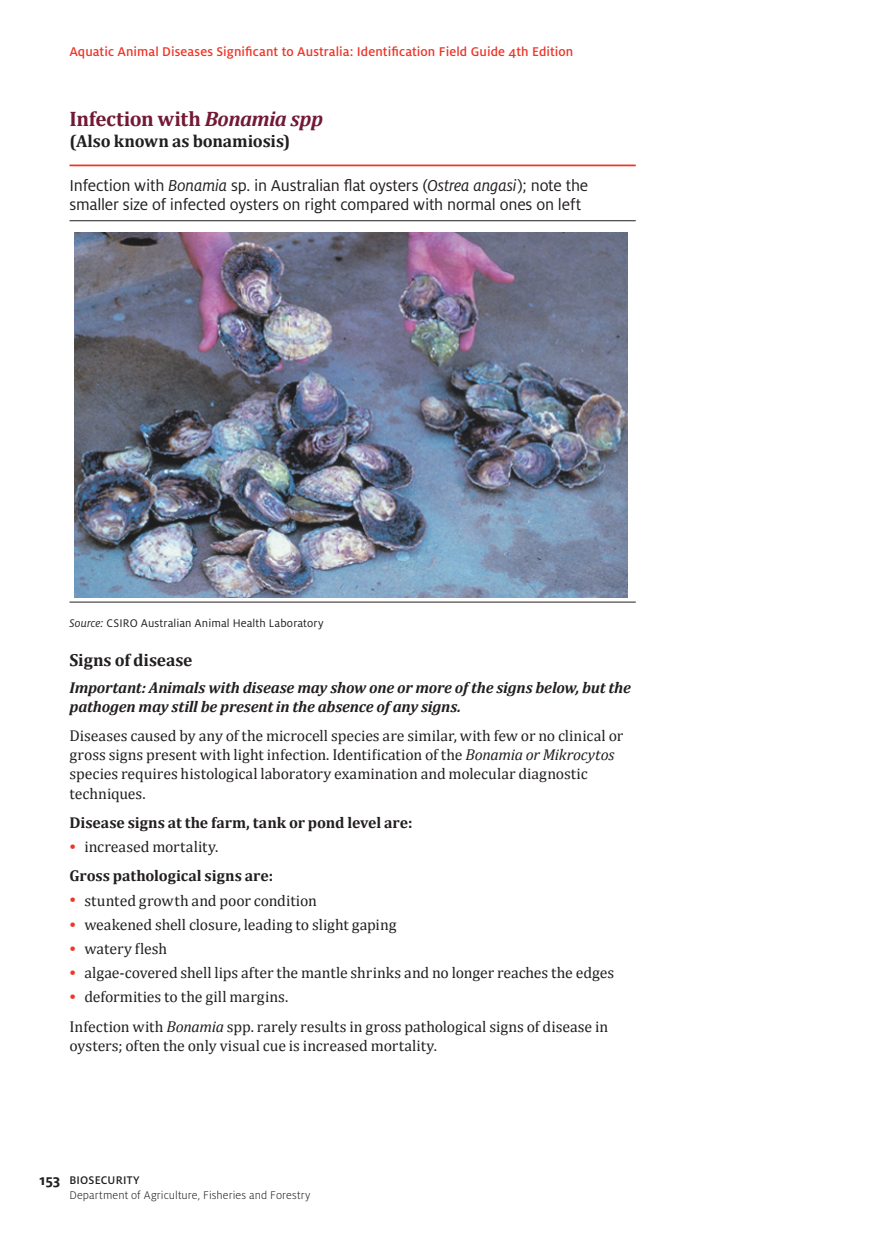
<style>
.page{position:relative;width:874px;height:1241px;background:#fff}
.page>*{position:absolute;margin:0;border:0;box-sizing:border-box;transform-origin:0 0}
.Sub_Heading_2{font:700 21px "Cambria";letter-spacing:-.015em;color:#721935}
.Table_Title_NO_NUMBE{font:17.5px/19.2px "Milo Pro";letter-spacing:-.015em;color:#231f20}
.Sub_Heading_2-2{font:700 17.5px "Cambria";letter-spacing:-.005em;color:#231f20}
.Sub_Heading_3{font:700 17.5px "Cambria";letter-spacing:-.005em;color:#231f20}
.Body_copy{font:15.75px/19.2px "Cambria";color:#231f20}
.body_italic_bold{font:italic 700 15.75px/19.2px "Cambria";letter-spacing:-.015em;color:#231f20}
.Heading_4{font:700 15.75px "Cambria";letter-spacing:-.005em;color:#231f20}
.t1{font:500 14px "Milo Pro";letter-spacing:.005em;color:#ee3529}
.t2{font:300 12.25px/14.7px "Milo Pro";letter-spacing:.01em;color:#231f20}
.Foot_Note_Heading{font:12.25px "Milo Pro";letter-spacing:.01em;color:#231f20}
.s1{font-style:italic}
.s2{font-size:14.88px;color:#ee3529}
.s3{font-weight:700;font-size:15.75px}
.s4{font-weight:500}
</style>
<div class="page">
<hr style="left:69px;top:164px;width:566px;height:2px;background:#ee3529">
<hr style="left:69px;top:220px;width:566px;height:1px;background:#231f20">
<hr style="left:69px;top:601px;width:566px;height:1px;background:#231f20">
<img style="left:74px;top:232px;width:553px;height:365px">
<p class="t1" style="left:69px;top:44px;width:505px">Aquatic Animal Diseases Significant to Australia: Identification Field Guide 4th Edition</p>
<p class="Sub_Heading_2" style="left:69px;top:103px;width:255px">Infection with <span class="s1">Bonamia spp</span></p>
<p class="Sub_Heading_2-2" style="left:69px;top:128px;width:222px">(Also known as bonamiosis)</p>
<p class="Table_Title_NO_NUMBE" style="left:69px;top:176px;width:520px">Infection with <span class="s1">Bonamia</span> sp. in Australian flat oysters (<span class="s1">Ostrea angasi</span>); note the smaller size of infected oysters on right compared with normal ones on left</p>
<p class="Foot_Note_Heading" style="left:69px;top:616px;width:255px"><span class="s1">Source:</span> CSIRO Australian Animal Health Laboratory</p>
<p class="Sub_Heading_3" style="left:69px;top:647px;width:124px">Signs of disease</p>
<p class="body_italic_bold" style="left:69px;top:677px;width:562px">Important: Animals with disease may show one or more of the signs below, but the pathogen may still be present in the absence of any signs.</p>
<p class="Body_copy" style="left:69px;top:725px;width:555px">Diseases caused by any of the microcell species are similar, with few or no clinical or gross signs present with light infection. Identification of the <span class="s1">Bonamia or Mikrocytos </span>species requires histological laboratory examination and molecular diagnostic techniques.</p>
<p class="Heading_4" style="left:69px;top:811px;width:344px">Disease signs at the farm, tank or pond level are:</p>
<p class="Body_copy" style="left:69px;top:837px;width:150px"><span class="s2">•</span> increased mortality.</p>
<p class="Heading_4" style="left:69px;top:864px;width:205px">Gross pathological signs are:</p>
<p class="Body_copy" style="left:69px;top:890px;width:249px"><span class="s2">•</span> stunted growth and poor condition</p>
<p class="Body_copy" style="left:69px;top:914px;width:328px"><span class="s2">•</span> weakened shell closure, leading to slight gaping</p>
<p class="Body_copy" style="left:69px;top:938px;width:99px"><span class="s2">•</span> watery flesh</p>
<p class="Body_copy" style="left:69px;top:963px;width:546px"><span class="s2">•</span> algae-covered shell lips after the mantle shrinks and no longer reaches the edges</p>
<p class="Body_copy" style="left:69px;top:987px;width:220px"><span class="s2">•</span> deformities to the gill margins.</p>
<p class="Body_copy" style="left:69px;top:1016px;width:540px">Infection with <span class="s1">Bonamia</span> spp. rarely results in gross pathological signs of disease in oysters; often the only visual cue is increased mortality.</p>
<p class="t2" style="left:69px;top:1173px;width:242px;text-indent:-30px"><span class="s3">153</span> <span class="s4">BIOSECURITY<br></span>Department of Agriculture, Fisheries and Forestry</p>
</div>
